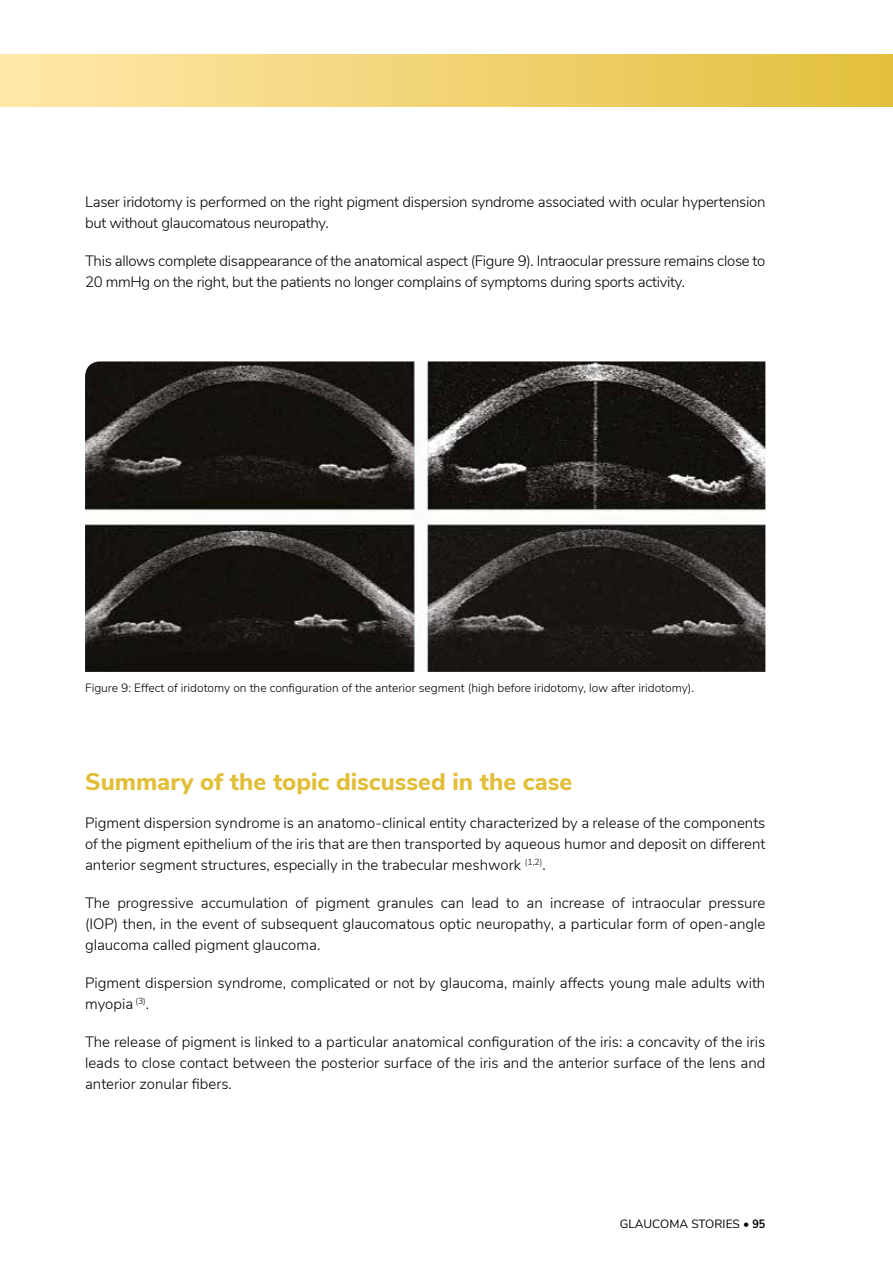
<style>
.page{position:relative;width:893px;height:1263px;background:#fff}
.page>*{position:absolute;margin:0;border:0;box-sizing:border-box;transform-origin:0 0}
.t1{font:800 24px "Nunito Sans";color:#e2be38}
.t2{font:300 15px/21px "Nunito Sans";letter-spacing:-.02em;color:#000;text-align:justify}
.t3{font:300 15px/21px "Nunito Sans";color:#000}
.t4{font:300 12px "Nunito Sans";color:#000}
.t5{font:12px "Nunito Sans";color:#000}
.s1{font-weight:700}
</style>
<div class="page">
<div style="left:0;top:54px;width:893px;height:52px;background:linear-gradient(to right,#ffe8ac,#e3bf3d)"></div>
<img style="left:85px;top:361px;width:680px;height:311px">
<hr style="left:0;top:54px;width:1px;height:52px;background:#ffe8aa">
<p class="t2" style="left:85px;top:190px;width:682px">Laser iridotomy is performed on the right pigment dispersion syndrome associated with ocular hypertension but without glaucomatous neuropathy.</p>
<p class="t2" style="left:85px;top:249px;width:682px">This allows complete disappearance of the anatomical aspect (Figure 9). Intraocular pressure remains close to<br>20 mmHg on the right, but the patients no longer complains of symptoms during sports activity.</p>
<p class="t4" style="left:85px;top:679px;width:611px">Figure 9: Effect of iridotomy on the configuration of the anterior segment (high before iridotomy, low after iridotomy).</p>
<h1 class="t1" style="left:85px;top:764px;width:489px">Summary of the topic discussed in the case</h1>
<p class="t2" style="left:85px;top:811px;width:682px">Pigment dispersion syndrome is an anatomo-clinical entity characterized by a release of the components of the pigment epithelium of the iris that are then transported by aqueous humor and deposit on different anterior segment structures, especially in the trabecular meshwork <sup>(1,2)</sup>.</p>
<p class="t2" style="left:85px;top:891px;width:682px">The progressive accumulation of pigment granules can lead to an increase of intraocular pressure (IOP) then, in the event of subsequent glaucomatous optic neuropathy, a particular form of open-angle glaucoma called pigment glaucoma.</p>
<p class="t3" style="left:85px;top:971px;width:682px">Pigment dispersion syndrome, complicated or not by glaucoma, mainly affects young male adults with myopia <sup>(3)</sup>.</p>
<p class="t2" style="left:85px;top:1030px;width:682px">The release of pigment is linked to a particular anatomical configuration of the iris: a concavity of the iris leads to close contact between the posterior surface of the iris and the anterior surface of the lens and anterior zonular fibers.</p>
<p class="t5" style="left:620px;top:1215px;width:147px">GLAUCOMA STORIES • <span class="s1">95</span></p>
</div>
